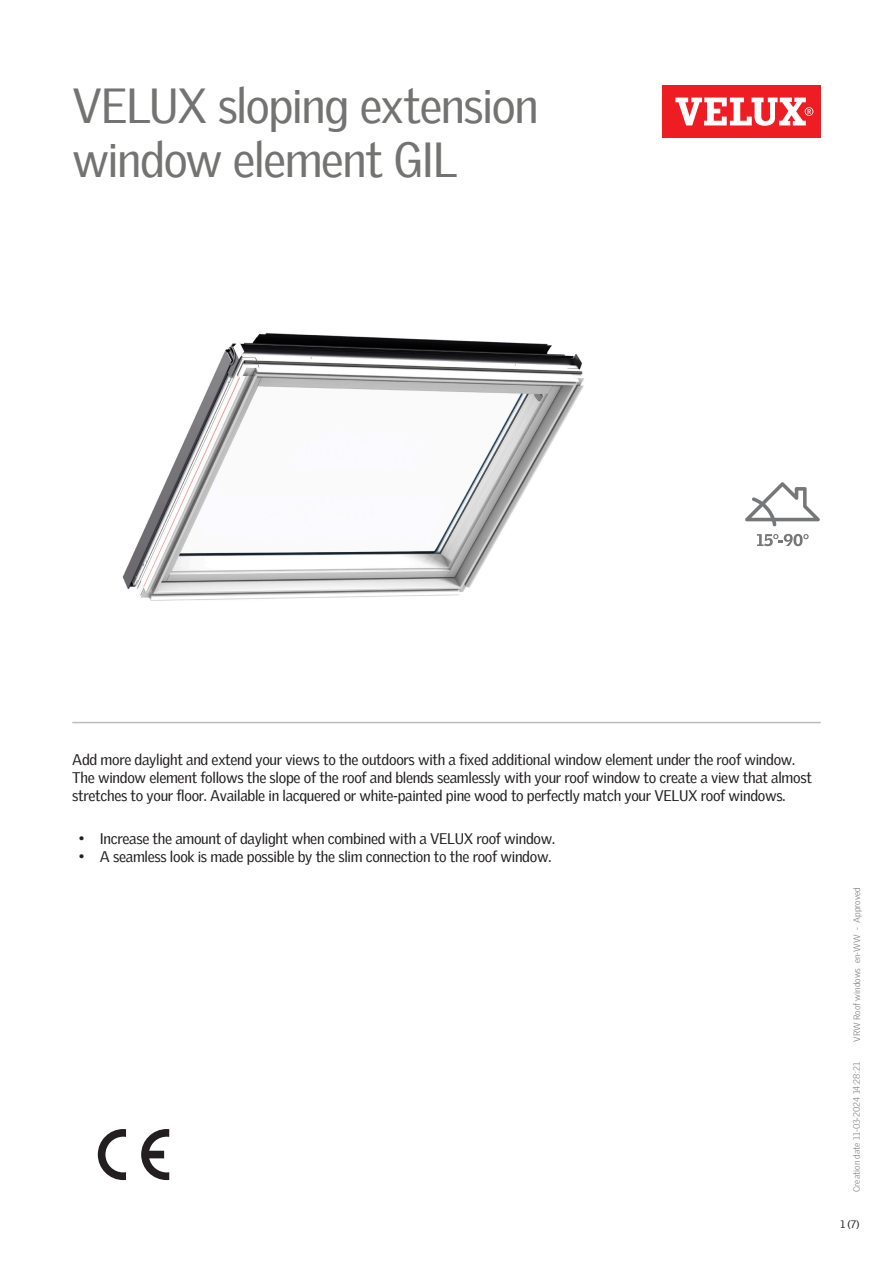
<style>
.page{position:relative;width:893px;height:1263px;background:#fff}
.page>*{position:absolute;margin:0;border:0;box-sizing:border-box;transform-origin:0 0}
.Headline{font:48px/54px "Velux Gothic";letter-spacing:-.03em;color:#737371}
.Body_Regular{font:15px/18px "Velux Gothic";letter-spacing:-.02em;color:#231f20}
.t1{font:10.5px "Velux Gothic";color:#231f20}
.t2{font:300 9px "Velux Gothic";color:#7c7e81}
</style>
<div class="page">
<div style="left:662px;top:85px;width:159px;height:53px;background:#ee1d23"></div>
<svg style="left:675px;top:98px;width:138px;height:28px"></svg>
<hr style="left:72px;top:722px;width:749px;height:1px;background:#bcbdbb">
<svg style="left:745px;top:482px;width:75px;height:44px"></svg>
<svg style="left:757px;top:534px;width:52px;height:12px"></svg>
<svg style="left:141px;top:1129px;width:28px;height:51px"></svg>
<svg style="left:98px;top:1129px;width:28px;height:51px"></svg>
<img style="left:122px;top:333px;width:462px;height:268px">
<p class="Headline" style="left:72px;top:74px;width:468px">VELUX sloping extension window element GIL</p>
<p class="Body_Regular" style="left:72px;top:749px;width:741px">Add more daylight and extend your views to the outdoors with a fixed additional window element under the roof window.<br>The window element follows the slope of the roof and blends seamlessly with your roof window to create a view that almost stretches to your floor. Available in lacquered or white-painted pine wood to perfectly match your VELUX roof windows.</p>
<p class="Body_Regular" style="left:79px;top:828px;width:478px">• Increase the amount of daylight when combined with a VELUX roof window.</p>
<p class="Body_Regular" style="left:79px;top:846px;width:474px">• A seamless look is made possible by the slim connection to the roof window.</p>
<p class="t2" style="left:850px;top:1042px;width:156px;rotate:-90deg">VRW Roof windows en-WW - Approved</p>
<p class="t2" style="left:850px;top:1192px;width:131px;rotate:-90deg">Creation date 11-03-2024 14:28:21</p>
<p class="t1" style="left:840px;top:1216px;width:21px">1 (7)</p>
</div>
